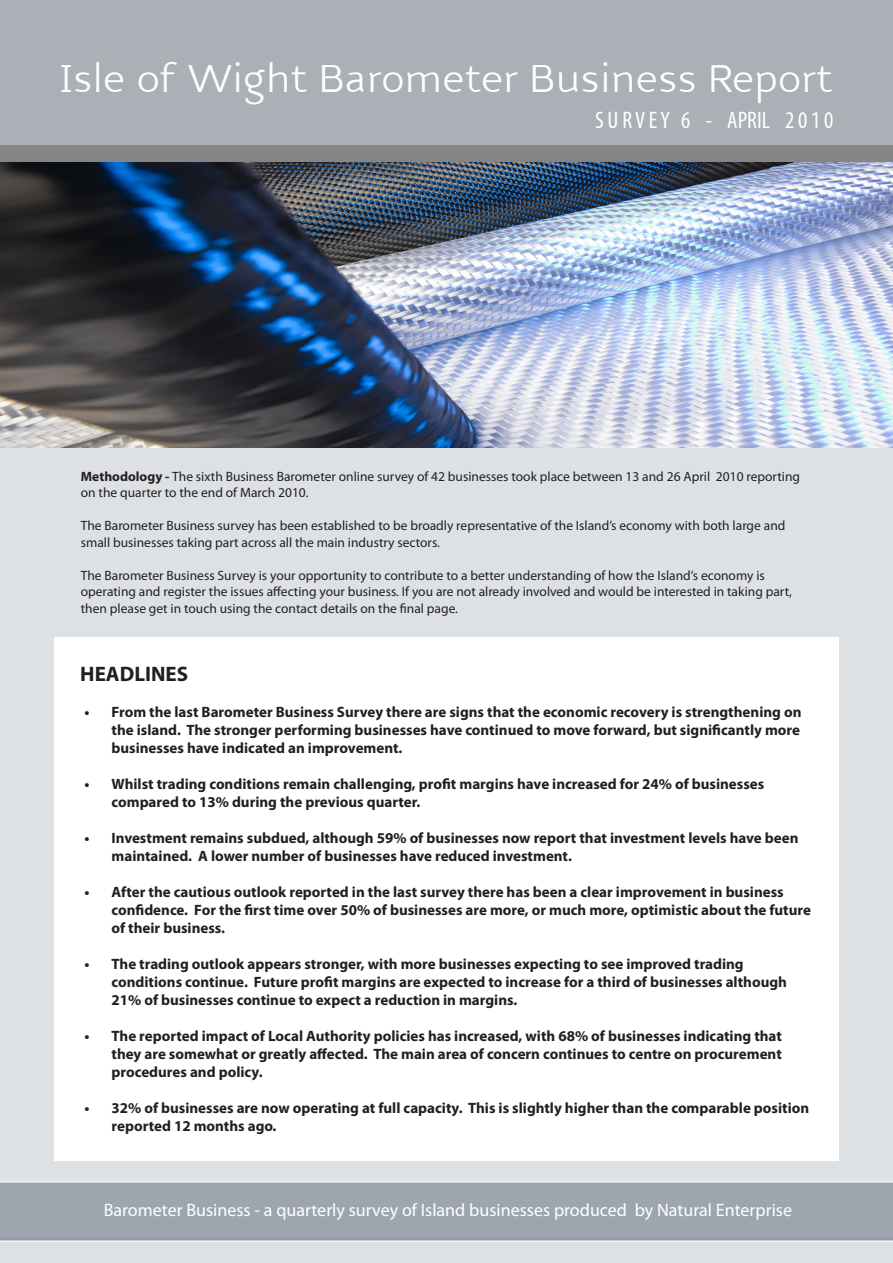
<style>
.page{position:relative;width:893px;height:1263px;background:#fff}
.page>*{position:absolute;margin:0;border:0;box-sizing:border-box;transform-origin:0 0}
.t1{font:300 42px "Nubian";color:#fff}
.t2{font:condensed 24px "Myriad Pro";color:#fff}
.t3{font:700 21px "Myriad Pro";color:#231f20}
.t4{font:18px "Myriad Pro";color:#fff}
.t5{font:700 15px/18px "Myriad Pro";color:#231f20}
.t6{font:13.5px/16.5px "Myriad Pro";color:#231f20}
.s1{font-weight:700}
</style>
<div class="page">
<div style="left:0;top:145px;width:893px;height:19px;background:#868584"></div>
<div style="left:0;top:446px;width:893px;height:737px;background:#dee1e3"></div>
<div style="left:0;top:1238px;width:893px;height:25px;background:#dee1e3"></div>
<div style="left:0;top:0;width:893px;height:146px;background:#aab0b5"></div>
<div style="left:54px;top:637px;width:785px;height:523px;background:#fff"></div>
<svg style="left:0;top:1181px;width:893px;height:61px;background:#a1a9b1"></svg>
<img style="left:0;top:162px;width:893px;height:286px">
<p class="t1" style="left:60px;top:54px;width:775px">Isle of Wight Barometer Business Report</p>
<p class="t2" style="left:595px;top:105px;width:240px">S U R V E Y 6 - APRIL 2 0 1 0</p>
<p class="t6" style="left:81px;top:468px;width:721px"><span class="s1">Methodology -</span> The sixth Business Barometer online survey of 42 businesses took place between 13 and 26 April 2010 reporting on the quarter to the end of March 2010.</p>
<p class="t6" style="left:81px;top:517px;width:706px">The Barometer Business survey has been established to be broadly representative of the Island’s economy with both large and small businesses taking part across all the main industry sectors.</p>
<p class="t6" style="left:81px;top:567px;width:713px">The Barometer Business Survey is your opportunity to contribute to a better understanding of how the Island’s economy is operating and register the issues affecting your business. If you are not already involved and would be interested in taking part, then please get in touch using the contact details on the final page.</p>
<p class="t3" style="left:80px;top:660px;width:109px">HEADLINES</p>
<p class="t5" style="left:112px;top:702px;width:691px;text-align:justify">From the last Barometer Business Survey there are signs that the economic recovery is strengthening on the island. The stronger performing businesses have continued to move forward, but significantly more businesses have indicated an improvement.</p>
<p class="t5" style="left:112px;top:774px;width:654px">Whilst trading conditions remain challenging, profit margins have increased for 24% of businesses compared to 13% during the previous quarter.</p>
<p class="t5" style="left:112px;top:828px;width:688px">Investment remains subdued, although 59% of businesses now report that investment levels have been maintained. A lower number of businesses have reduced investment.</p>
<p class="t5" style="left:112px;top:882px;width:701px">After the cautious outlook reported in the last survey there has been a clear improvement in business confidence. For the first time over 50% of businesses are more, or much more, optimistic about the future of their business.</p>
<p class="t5" style="left:112px;top:954px;width:677px">The trading outlook appears stronger, with more businesses expecting to see improved trading conditions continue. Future profit margins are expected to increase for a third of businesses although<br>21% of businesses continue to expect a reduction in margins.</p>
<p class="t5" style="left:112px;top:1026px;width:672px;text-align:justify">The reported impact of Local Authority policies has increased, with 68% of businesses indicating that they are somewhat or greatly affected. The main area of concern continues to centre on procurement procedures and policy.</p>
<p class="t5" style="left:112px;top:1098px;width:699px">32% of businesses are now operating at full capacity. This is slightly higher than the comparable position reported 12 months ago.</p>
<p class="t5" style="left:85px;top:702px;width:7px">•</p>
<p class="t5" style="left:85px;top:774px;width:7px">•</p>
<p class="t5" style="left:85px;top:828px;width:7px">•</p>
<p class="t5" style="left:85px;top:882px;width:7px">•</p>
<p class="t5" style="left:85px;top:954px;width:7px">•</p>
<p class="t5" style="left:85px;top:1026px;width:7px">•</p>
<p class="t5" style="left:85px;top:1098px;width:7px">•</p>
<p class="t4" style="left:104px;top:1199px;width:690px">Barometer Business - a quarterly survey of Island businesses produced by Natural Enterprise</p>
</div>
